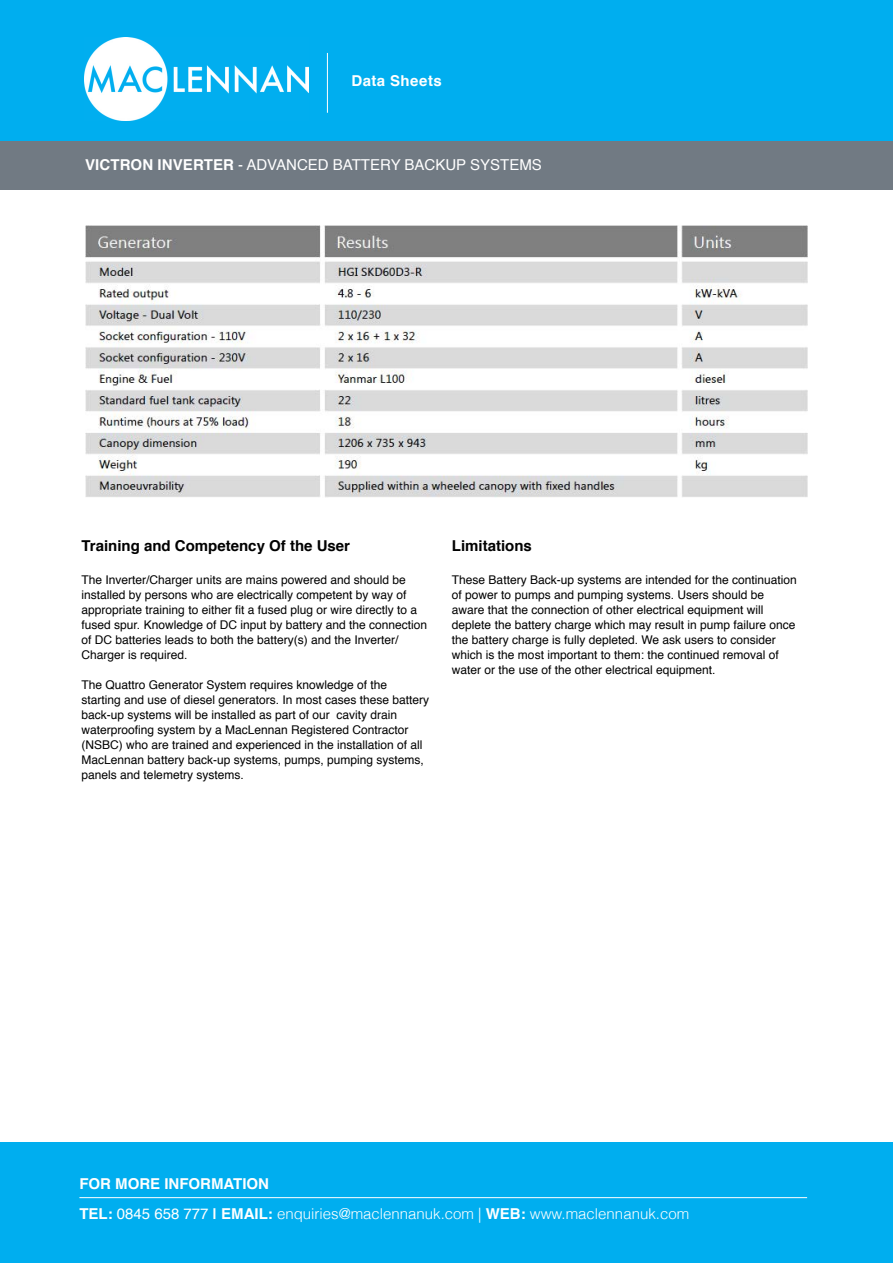
<style>
.page{position:relative;width:893px;height:1263px;background:#fff}
.page>*{position:absolute;margin:0;border:0;box-sizing:border-box;transform-origin:0 0}
.t1{font:16.5px "Bebas";letter-spacing:.015em;color:#fff}
.t2{font:300 15px/30px "Helvetica";color:#fff}
.t3{font:700 15px "Helvetica";color:#000}
.t4{font:700 15px "Helvetica";letter-spacing:.015em;color:#fff}
.t5{font:15px "Helvetica";color:#fff}
.t6{font:12px/15px "Helvetica";color:#000}
.t7{font:300 12px "Helvetica";color:#fff}
.s1{font-family:"Helvetica";font-weight:700;font-size:21px}
.s2{font-size:12px}
.s3{font-weight:400}
.s4{font-weight:700}
</style>
<div class="page">
<div style="left:0;top:130px;width:893px;height:60px;background:#717a83"></div>
<div style="left:0;top:0;width:893px;height:140px;background:#00aeef"></div>
<img style="left:84px;top:38px;width:225px;height:83px">
<div style="left:0;top:1142px;width:893px;height:121px;background:#00aeef"></div>
<hr style="left:79px;top:1197px;width:728px;height:1px;background:#fff">
<hr style="left:327px;top:53px;width:1px;height:60px;background:#fff">
<img style="left:85px;top:225px;width:722px;height:273px">
<p class="t4" style="left:351px;top:69px;width:92px">Data Sheets</p>
<h1 class="t1" style="left:77px;top:148px;width:484px"><span class="s1">Maclennan 20M</span> <span class="s2">-</span> CAVITY DRAIN WATERPROOFING MEMBRANE</h1>
<p class="t4" style="left:85px;top:153px;width:183px">Victron Inverter <span class="s3">- Advanced</span></p>
<p class="t5" style="left:333px;top:153px;width:21px">Batte</p>
<p class="t5" style="left:380px;top:153px;width:122px">ry Bac kup Systems</p>
<p class="t3" style="left:82px;top:534px;width:270px">Training and Competency Of the User</p>
<p class="t6" style="left:82px;top:573px;width:347px">The Inverter/Charger units are mains powered and should be installed by persons who are electrically competent by way of appropriate training to either fit a fused plug or wire directly to a fused spur. Knowledge of DC input by battery and the connection of DC batteries leads to both the battery(s) and the Inverter/ Charger is required.</p>
<p class="t6" style="left:82px;top:678px;width:349px">The Quattro Generator System requires knowledge of the starting and use of diesel generators. In most cases these battery back-up systems will be installed as part of our cavity drain waterproofing system by a MacLennan Registered Contractor (NSBC) who are trained and experienced in the installation of all MacLennan battery back-up systems, pumps, pumping systems, panels and telemetry systems.</p>
<p class="t3" style="left:452px;top:534px;width:82px">Limitations</p>
<p class="t6" style="left:452px;top:573px;width:346px">These Battery Back-up systems are intended for the continuation of power to pumps and pumping systems. Users should be aware that the connection of other electrical equipment will deplete the battery charge which may result in pump failure once the battery charge is fully depleted. We ask users to consider which is the most important to them: the continued removal of water or the use of the other electrical equipment.</p>
<p class="t2" style="left:79px;top:1168px;width:611px"><span class="s4">FOR MORE INFORMATION<br>TEL:</span> <span class="s3">0845 658 777</span> <span class="s4">| EMAIL:</span> enquiries@maclennanuk.com | <span class="s4">WEB:</span> www.maclennanuk.com</p>
<p class="t7" style="left:143px;top:1174px;width:192px">Enquiries@maclennan-lse.co.uk / <span class="s4">w</span></p>
</div>
